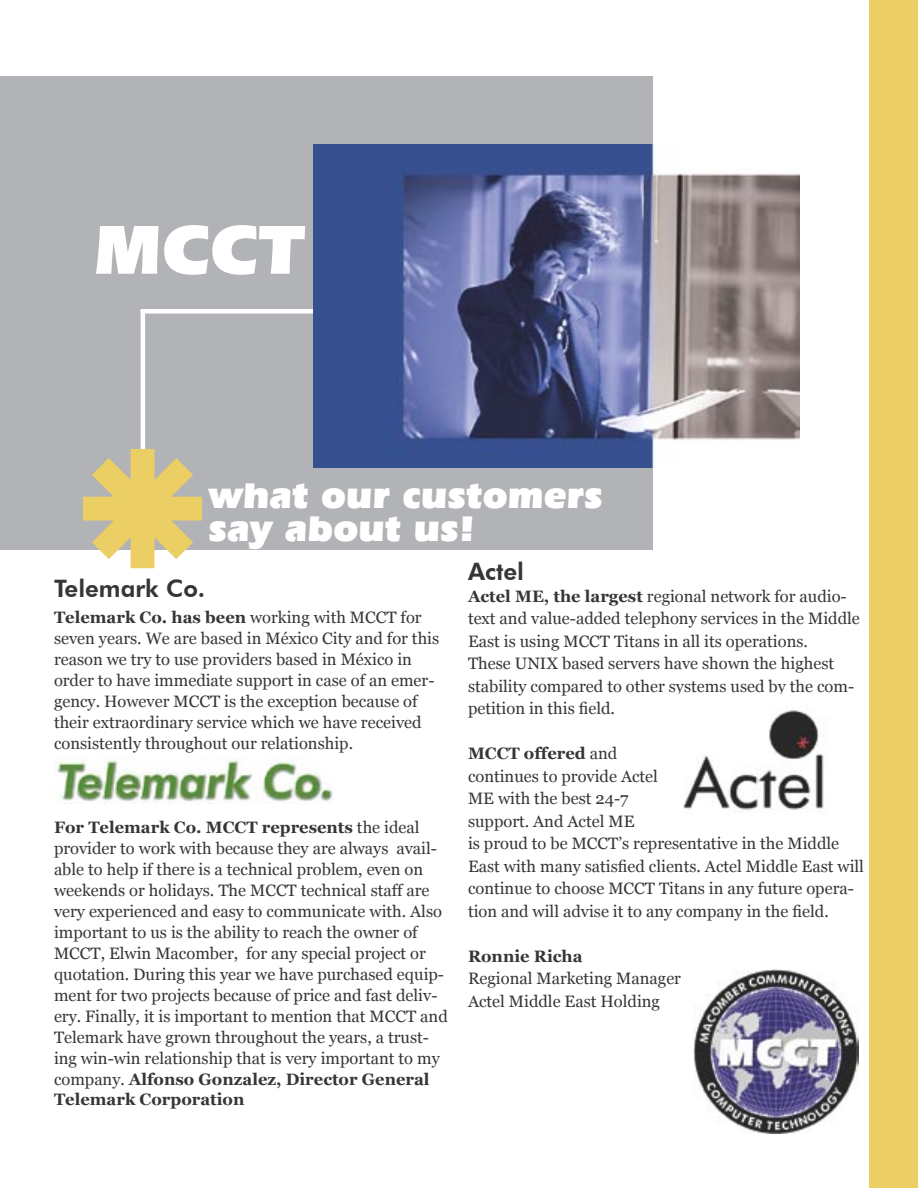
<style>
.page{position:relative;width:918px;height:1188px;background:#fff}
.page>*{position:absolute;margin:0;border:0;box-sizing:border-box;transform-origin:0 0}
.t1{font:900 72px "Eras IT Cby BT";color:#fff}
.t2{font:900 37.5px/33px "Eras IT Cby BT";color:#fff}
.t3{font:800 24px "Futura BT";color:#373535}
.t4{font:16.5px/20.9px "Georgia";color:#373535}
.t5{font:700 16.5px "Georgia";color:#373535}
.s1{font-weight:700}
</style>
<div class="page">
<div style="left:869px;top:0;width:49px;height:1188px;background:#ebcf64"></div>
<div style="left:0;top:76px;width:652px;height:474px;background:#b1b3b6"></div>
<div style="left:141px;top:309px;width:172px;height:5px;background:#fff"></div>
<img style="left:314px;top:144px;width:486px;height:324px">
<hr style="left:141px;top:309px;width:4px;height:173px;background:#fff">
<img style="left:683px;top:710px;width:141px;height:101px">
<img style="left:54px;top:757px;width:279px;height:46px">
<img style="left:693px;top:970px;width:165px;height:164px">
<p class="t1" style="left:94px;top:205px;width:211px">MCCT</p>
<p class="t2" style="left:208px;top:479px;width:396px">what our customers say about us!</p>
<p class="t3" style="left:54px;top:574px;width:153px">Telemark Co.</p>
<p class="t4" style="left:54px;top:607px;width:387px"><span class="s1">Telemark Co. has been</span> working with MCCT for seven years. We are based in México City and for this reason we try to use providers based in México in order to have immediate support in case of an emer&shy;gency. However MCCT is the exception because of their extraordinary service which we have received consistently throughout our relationship.</p>
<p class="t4" style="left:54px;top:817px;width:395px"><span class="s1">For Telemark Co. MCCT represents</span> the ideal provider to work with because they are always avail&shy;able to help if there is a technical problem, even on weekends or holidays. The MCCT technical staff are very experienced and easy to communicate with. Also important to us is the ability to reach the owner of MCCT, Elwin Macomber, for any special project or quotation. During this year we have purchased equip&shy;ment for two projects because of price and fast deliv&shy;ery. Finally, it is important to mention that MCCT and Telemark have grown throughout the years, a trust&shy;ing win-win relationship that is very important to my company. <span class="s1">Alfonso Gonzalez, Director General Telemark Corporation</span></p>
<p class="t3" style="left:468px;top:557px;width:58px">Actel</p>
<p class="t4" style="left:468px;top:585px;width:393px;line-height:22.5px"><span class="s1">Actel ME, the largest</span> regional network for audio&shy;text and value-added telephony services in the Middle<br>East is using MCCT Titans in all its operations.</p>
<p class="t4" style="left:468px;top:652px;width:388px;line-height:22.5px">These UNIX based servers have shown the highest stability compared to other systems used by the com&shy;petition in this field.</p>
<p class="t4" style="left:468px;top:742px;width:397px;line-height:22.5px"><span class="s1">MCCT offered</span> and<br>continues to provide Actel<br>ME with the best 24-7<br>support. And Actel ME<br>is proud to be MCCT’s representative in the Middle East with many satisfied clients. Actel Middle East will continue to choose MCCT Titans in any future opera&shy;tion and will advise it to any company in the field.</p>
<p class="t5" style="left:468px;top:947px;width:116px">Ronnie Richa</p>
<p class="t4" style="left:468px;top:968px;width:215px">Regional Marketing Manager</p>
<p class="t4" style="left:468px;top:991px;width:194px">Actel Middle East Holding</p>
</div>
